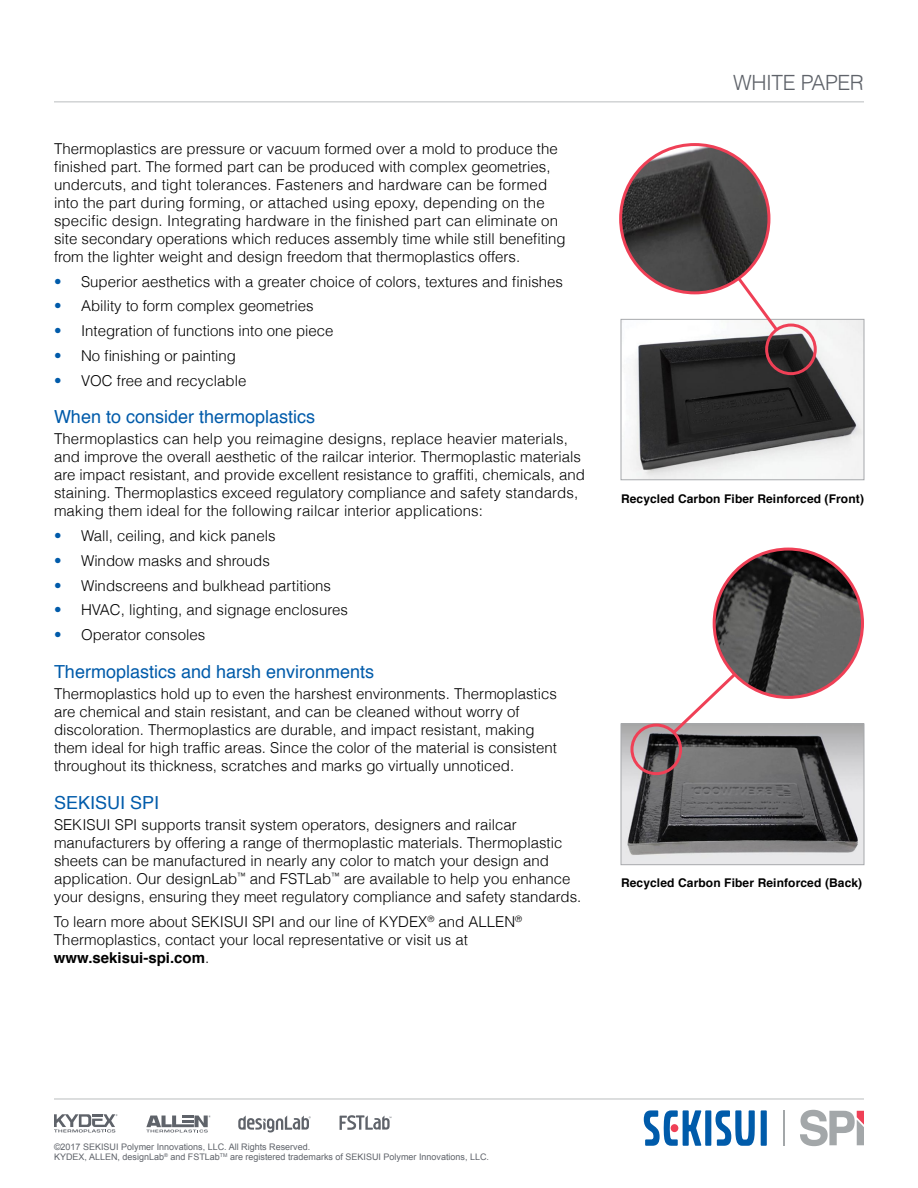
<style>
.page{position:relative;width:918px;height:1188px;background:#fff}
.page>*{position:absolute;margin:0;border:0;box-sizing:border-box;transform-origin:0 0}
.t1{font:300 21px "Helvetica";letter-spacing:-.02em;color:#5f636a}
.t2{font:18px "Helvetica";color:#005baa}
.t3{font:300 15px/18px "Helvetica";color:#000}
.t4{font:700 12px "Helvetica";letter-spacing:.01em;color:#000}
.t5{font:9px/10.5px "Arial";color:#5f636a}
.s1{color:#005baa}
.s2{font-weight:700}
</style>
<div class="page">
<hr style="left:54px;top:101px;width:810px;height:2px;background:#d1d3d4">
<img style="left:629px;top:321px;width:233px;height:157px">
<div style="left:621px;top:319px;width:243px;height:161px;border:1px solid #a7a9ac"></div>
<img style="left:621px;top:145px;width:148px;height:148px;border-radius:74px">
<div style="left:619px;top:143px;width:151px;height:151px;border:3px solid #ef4056;border-radius:50%"></div>
<div style="left:765px;top:324px;width:52px;height:51px;border:3px solid #ef4056;border-radius:50%"></div>
<svg style="left:734px;top:273px;width:47px;height:61px"></svg>
<img style="left:623px;top:725px;width:239px;height:138px">
<div style="left:621px;top:723px;width:243px;height:142px;border:1px solid #a7a9ac"></div>
<div style="left:630px;top:724px;width:52px;height:51px;border:3px solid #ef4056;border-radius:50%"></div>
<svg style="left:670px;top:619px;width:123px;height:118px"></svg>
<hr style="left:784px;top:1110px;width:1px;height:36px;background:#a3a7a9">
<div style="left:705px;top:1110px;width:6px;height:36px;background:#005baa"></div>
<div style="left:761px;top:1110px;width:6px;height:36px;background:#005baa"></div>
<svg style="left:716px;top:1110px;width:39px;height:36px"></svg>
<svg style="left:644px;top:1110px;width:57px;height:36px"></svg>
<div style="left:671px;top:1124px;width:7px;height:8px;background:#ef4056;border-radius:50%"></div>
<svg style="left:800px;top:1110px;width:64px;height:36px"></svg>
<hr style="left:54px;top:1098px;width:810px;height:2px;background:#d1d3d4">
<svg style="left:146px;top:1115px;width:65px;height:17px"></svg>
<svg style="left:54px;top:1114px;width:64px;height:19px"></svg>
<svg style="left:238px;top:1115px;width:73px;height:17px"></svg>
<svg style="left:340px;top:1115px;width:52px;height:15px"></svg>
<img style="left:714px;top:549px;width:148px;height:148px;border-radius:74px">
<div style="left:713px;top:548px;width:151px;height:151px;border:3px solid #ef4056;border-radius:50%"></div>
<p class="t3" style="left:54px;top:139px;width:513px">Thermoplastics are pressure or vacuum formed over a mold to produce the finished part. The formed part can be produced with complex geometries, undercuts, and tight tolerances. Fasteners and hardware can be formed into the part during forming, or attached using epoxy, depending on the specific design. Integrating hardware in the finished part can eliminate on site secondary operations which reduces assembly time while still benefiting from the lighter weight and design freedom that thermoplastics offers.</p>
<p class="t3" style="left:54px;top:272px;width:511px"><span class="s1">•</span> Superior aesthetics with a greater choice of colors, textures and finishes</p>
<p class="t3" style="left:54px;top:296px;width:261px"><span class="s1">•</span> Ability to form complex geometries</p>
<p class="t3" style="left:54px;top:321px;width:281px"><span class="s1">•</span> Integration of functions into one piece</p>
<p class="t3" style="left:54px;top:346px;width:184px"><span class="s1">•</span> No finishing or painting</p>
<p class="t3" style="left:54px;top:371px;width:194px"><span class="s1">•</span> VOC free and recyclable</p>
<p class="t2" style="left:54px;top:403px;width:263px">When to consider thermoplastics</p>
<p class="t3" style="left:54px;top:429px;width:532px">Thermoplastics can help you reimagine designs, replace heavier materials, and improve the overall aesthetic of the railcar interior. Thermoplastic materials are impact resistant, and provide excellent resistance to graffiti, chemicals, and staining. Thermoplastics exceed regulatory compliance and safety standards, making them ideal for the following railcar interior applications:</p>
<p class="t3" style="left:54px;top:526px;width:223px"><span class="s1">•</span> Wall, ceiling, and kick panels</p>
<p class="t3" style="left:54px;top:551px;width:217px"><span class="s1">•</span> Window masks and shrouds</p>
<p class="t3" style="left:54px;top:576px;width:279px"><span class="s1">•</span> Windscreens and bulkhead partitions</p>
<p class="t3" style="left:54px;top:600px;width:296px"><span class="s1">•</span> HVAC, lighting, and signage enclosures</p>
<p class="t3" style="left:54px;top:625px;width:153px"><span class="s1">•</span> Operator consoles</p>
<p class="t2" style="left:54px;top:657px;width:322px">Thermoplastics and harsh environments</p>
<p class="t3" style="left:54px;top:684px;width:505px">Thermoplastics hold up to even the harshest environments. Thermoplastics are chemical and stain resistant, and can be cleaned without worry of discoloration. Thermoplastics are durable, and impact resistant, making them ideal for high traffic areas. Since the color of the material is consistent throughout its thickness, scratches and marks go virtually unnoticed.</p>
<p class="t2" style="left:54px;top:788px;width:107px">SEKISUI SPI</p>
<p class="t3" style="left:54px;top:815px;width:529px">SEKISUI SPI supports transit system operators, designers and railcar manufacturers by offering a range of thermoplastic materials. Thermoplastic sheets can be manufactured in nearly any color to match your design and application. Our designLab<sup>™</sup> and FSTLab<sup>™</sup> are available to help you enhance your designs, ensuring they meet regulatory compliance and safety standards.</p>
<p class="t3" style="left:54px;top:912px;width:470px">To learn more about SEKISUI SPI and our line of KYDEX<sup>®</sup> and ALLEN<sup>®<br></sup>Thermoplastics, contact your local representative or visit us at <span class="s2">www.sekisui-spi.com</span>.</p>
<h1 class="t1" style="left:733px;top:66px;width:132px">WHITE PAPER</h1>
<p class="t4" style="left:621px;top:489px;width:245px">Recycled Carbon Fiber Reinforced (Front)</p>
<p class="t4" style="left:621px;top:873px;width:243px">Recycled Carbon Fiber Reinforced (Back)</p>
<p class="t5" style="left:54px;top:1142px;width:437px">©2017 SEKISUI Polymer Innovations, LLC. All Rights Reserved.<br>KYDEX, ALLEN, designLab<sup>®</sup> and FSTLab<sup>TM</sup> are registered trademarks of SEKISUI Polymer Innovations, LLC.</p>
</div>
